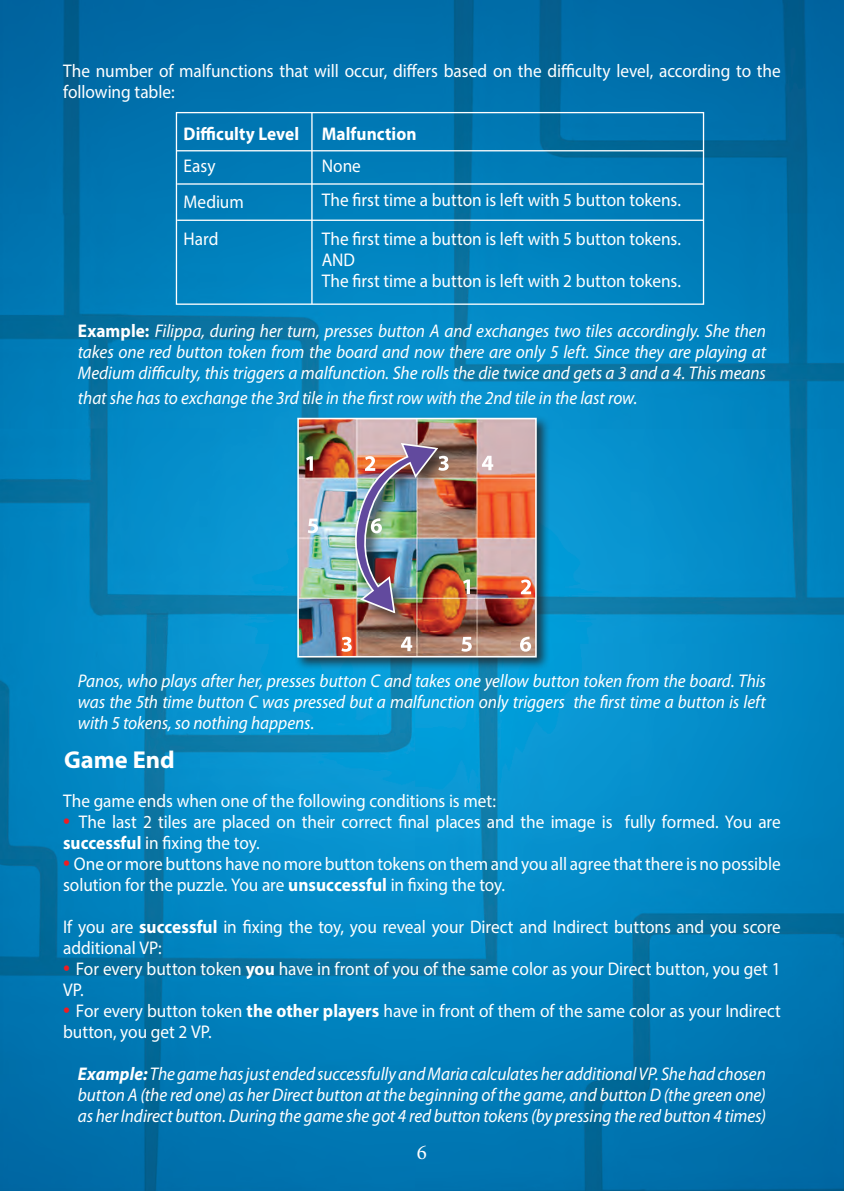
<style>
.page{position:relative;width:844px;height:1191px;background:#fff}
.page>*{position:absolute;margin:0;border:0;box-sizing:border-box;transform-origin:0 0}
.t1{font:700 24.5px "Myriad Pro";color:#fff}
.t2{font:21px "Minion Pro";color:#fff}
.t3{font:18.38px/21px "Myriad Pro";color:#fff;scale:.94 1}
.t4{font:italic 18.38px/21px "Myriad Pro";letter-spacing:-.005em;color:#fff;text-align:justify;scale:.94 1}
.t5{font:700 18.38px "Myriad Pro";letter-spacing:.005em;color:#fff;scale:.94 1}
.s1{font-weight:700;font-style:normal}
.s2{font-size:26.25px;color:#ee1d23}
.s3{font-weight:700}
</style>
<div class="page">
<img style="left:0;top:0;width:843px;height:1191px">
<div style="left:176px;top:112px;width:528px;height:193px;border:1px solid #fff"></div>
<hr style="left:176px;top:150px;width:527px;height:1px;background:#fff">
<hr style="left:177px;top:183px;width:526px;height:2px;background:#fff">
<hr style="left:177px;top:220px;width:526px;height:1px;background:#fff">
<hr style="left:311px;top:112px;width:1px;height:192px;background:#fff">
<div style="left:294px;top:415px;width:256px;height:256px;background:#231f20;opacity:.75"></div>
<img style="left:300px;top:421px;width:233px;height:233px">
<div style="left:297px;top:418px;width:239px;height:239px;border:2px solid #fff"></div>
<div style="left:352px;top:440px;width:102px;height:190px;background:#231f20;opacity:.75"></div>
<svg style="left:306px;top:456px;width:7px;height:15px"></svg>
<svg style="left:463px;top:579px;width:7px;height:15px"></svg>
<svg style="left:520px;top:579px;width:11px;height:15px"></svg>
<svg style="left:341px;top:637px;width:10px;height:15px"></svg>
<svg style="left:482px;top:456px;width:11px;height:14px"></svg>
<svg style="left:401px;top:636px;width:11px;height:15px"></svg>
<svg style="left:308px;top:518px;width:10px;height:15px"></svg>
<svg style="left:461px;top:637px;width:10px;height:14px"></svg>
<img style="left:349px;top:443px;width:99px;height:170px">
<svg style="left:520px;top:636px;width:11px;height:15px"></svg>
<p class="t3" style="left:63px;top:60px;width:764px">The number of malfunctions that will occur, differs based on the difficulty level, according to the following table:</p>
<p class="t5" style="left:183px;top:121px;width:124px">Difficulty Level</p>
<p class="t5" style="left:322px;top:121px;width:102px">Malfunction</p>
<p class="t3" style="left:183px;top:155px;width:35px">Easy</p>
<p class="t3" style="left:322px;top:155px;width:43px">None</p>
<p class="t3" style="left:322px;top:189px;width:383px">The first time a button is left with 5 button tokens.</p>
<p class="t3" style="left:322px;top:228px;width:383px">The first time a button is left with 5 button tokens.</p>
<p class="t3" style="left:322px;top:249px;width:37px">AND</p>
<p class="t3" style="left:322px;top:270px;width:383px">The first time a button is left with 2 button tokens.</p>
<p class="t3" style="left:183px;top:191px;width:66px">Medium</p>
<p class="t3" style="left:183px;top:228px;width:39px">Hard</p>
<p class="t4" style="left:78px;top:320px;width:733px"><span class="s1">Example:</span> Filippa, during her turn, presses button A and exchanges two tiles accordingly. She then takes one red button token from the board and now there are only 5 left. Since they are playing at Medium difficulty, this triggers a malfunction. She rolls the die twice and gets a 3 and a 4. This means</p>
<p class="t4" style="left:78px;top:387px;width:596px">that she has to exchange the 3rd tile in the first row with the 2nd tile in the last row.</p>
<p class="t4" style="left:78px;top:670px;width:733px">Panos, who plays after her, presses button C and takes one yellow button token from the board. This was the 5th time button C was pressed but a malfunction only triggers the first time a button is left with 5 tokens, so nothing happens.</p>
<p class="t1" style="left:64px;top:743px;width:112px">Game End</p>
<p class="t3" style="left:63px;top:790px;width:462px">The game ends when one of the following conditions is met:</p>
<p class="t3" style="left:63px;top:811px;width:765px"><span class="s2">•</span> The last 2 tiles are placed on their correct final places and the image is fully formed. You are <span class="s3">successful</span> in fixing the toy.</p>
<p class="t3" style="left:63px;top:853px;width:764px"><span class="s2">•</span> One or more buttons have no more button tokens on them and you all agree that there is no possible solution for the puzzle. You are <span class="s3">unsuccessful</span> in fixing the toy.</p>
<p class="t3" style="left:63px;top:916px;width:765px">If you are <span class="s3">successful</span> in fixing the toy, you reveal your Direct and Indirect buttons and you score additional VP:</p>
<p class="t3" style="left:63px;top:958px;width:764px"><span class="s2">•</span> For every button token <span class="s3">you</span> have in front of you of the same color as your Direct button, you get 1<br>VP.</p>
<p class="t3" style="left:63px;top:1000px;width:765px"><span class="s2">•</span> For every button token <span class="s3">the other players</span> have in front of them of the same color as your Indirect button, you get 2 VP.</p>
<p class="t4" style="left:78px;top:1063px;width:733px"><span class="s3">Example:</span> The game has just ended successfully and Maria calculates her additional VP. She had chosen button A (the red one) as her Direct button at the beginning of the game, and button D (the green one) as her Indirect button. During the game she got 4 red button tokens (by pressing the red button 4 times)</p>
<p class="t2" style="left:417px;top:1138px;width:12px">6</p>
</div>
